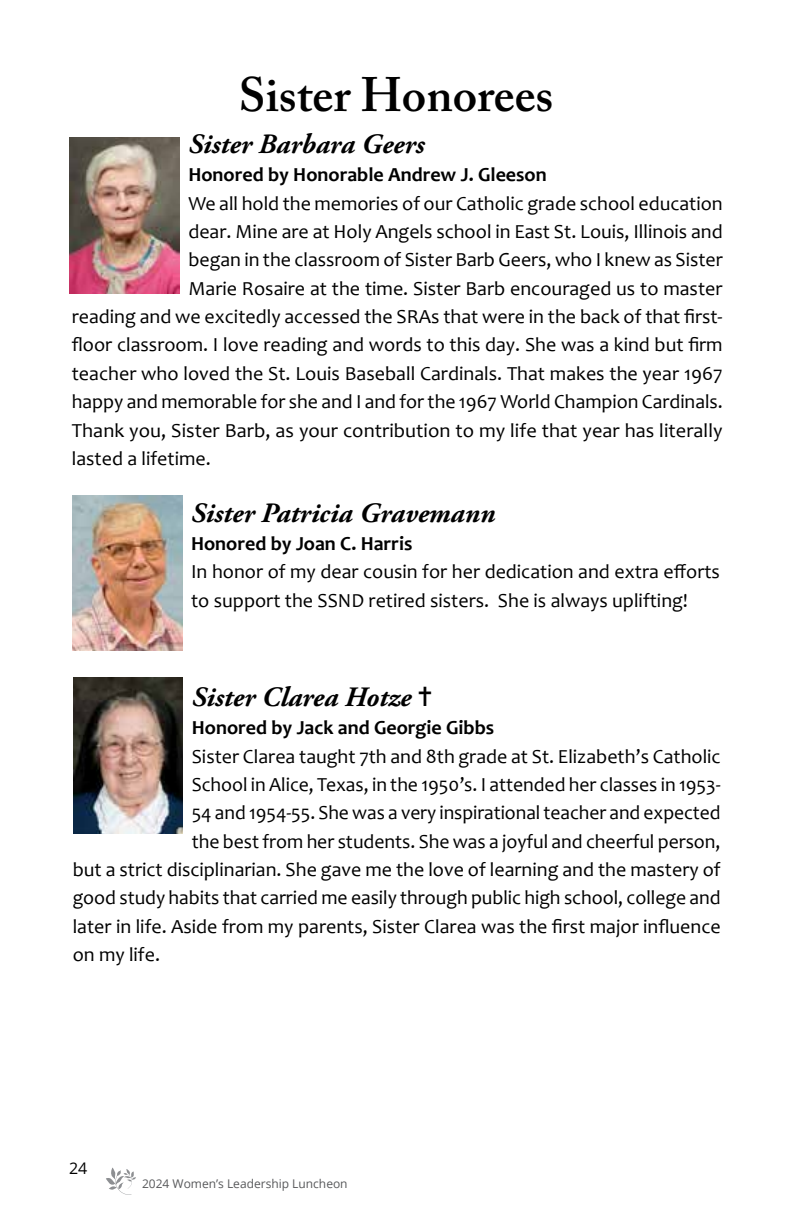
<style>
.page{position:relative;width:792px;height:1224px;background:#fff}
.page>*{position:absolute;margin:0;border:0;box-sizing:border-box;transform-origin:0 0}
.t1{font:600 48px "Adobe Caslon Pro";color:#000}
.t2{font:italic 700 28px "Adobe Garamond Pro";color:#000}
.t3{font:20px/28.4px "Candara";color:#000}
.t4{font:700 20px "Candara";color:#000}
.t5{font:16px "Open Sans";color:#000}
.t6{font:12px "Open Sans";color:#58595b}
</style>
<div class="page">
<img style="left:69px;top:137px;width:110px;height:156px">
<img style="left:72px;top:495px;width:110px;height:156px">
<img style="left:73px;top:677px;width:110px;height:156px">
<svg style="left:106px;top:1168px;width:30px;height:27px"></svg>
<h1 class="t1" style="left:239px;top:66px;width:316px">Sister Honorees</h1>
<h2 class="t2" style="left:188px;top:128px;width:238px">Sister Barbara Geers</h2>
<p class="t4" style="left:188px;top:162px;width:360px">Honored by Honorable Andrew J. Gleeson</p>
<p class="t3" style="left:188px;top:189px;width:536px">We all hold the memories of our Catholic grade school education</p>
<p class="t3" style="left:188px;top:217px;width:536px">dear. Mine are at Holy Angels school in East St. Louis, Illinois and</p>
<p class="t3" style="left:188px;top:246px;width:536px">began in the classroom of Sister Barb Geers, who I knew as Sister</p>
<p class="t3" style="left:188px;top:274px;width:536px">Marie Rosaire at the time. Sister Barb encouraged us to master</p>
<p class="t3" style="left:72px;top:302px;width:652px">reading and we excitedly accessed the SRAs that were in the back of that first-</p>
<p class="t3" style="left:72px;top:331px;width:652px">floor classroom. I love reading and words to this day. She was a kind but firm</p>
<p class="t3" style="left:72px;top:359px;width:652px">teacher who loved the St. Louis Baseball Cardinals. That makes the year 1967</p>
<p class="t3" style="left:72px;top:387px;width:653px">happy and memorable for she and I and for the 1967 World Champion Cardinals.</p>
<p class="t3" style="left:72px;top:416px;width:652px">Thank you, Sister Barb, as your contribution to my life that year has literally</p>
<p class="t3" style="left:72px;top:444px;width:140px">lasted a lifetime.</p>
<h2 class="t2" style="left:191px;top:497px;width:306px">Sister Patricia Gravemann</h2>
<p class="t4" style="left:191px;top:531px;width:223px">Honored by Joan C. Harris</p>
<p class="t3" style="left:191px;top:557px;width:530px">In honor of my dear cousin for her dedication and extra efforts to support the SSND retired sisters. She is always uplifting!</p>
<h2 class="t2" style="left:192px;top:681px;width:221px">Sister Clarea Hotze</h2>
<p class="t4" style="left:192px;top:715px;width:304px">Honored by Jack and Georgie Gibbs</p>
<p class="t3" style="left:192px;top:742px;width:530px">Sister Clarea taught 7th and 8th grade at St. Elizabeth’s Catholic</p>
<p class="t3" style="left:192px;top:770px;width:530px">School in Alice, Texas, in the 1950’s. I attended her classes in 1953-</p>
<p class="t3" style="left:192px;top:798px;width:530px">54 and 1954-55. She was a very inspirational teacher and expected</p>
<p class="t3" style="left:192px;top:827px;width:530px">the best from her students. She was a joyful and cheerful person,</p>
<p class="t3" style="left:73px;top:855px;width:650px">but a strict disciplinarian. She gave me the love of learning and the mastery of</p>
<p class="t3" style="left:73px;top:883px;width:649px">good study habits that carried me easily through public high school, college and</p>
<p class="t3" style="left:73px;top:912px;width:650px">later in life. Aside from my parents, Sister Clarea was the first major influence</p>
<p class="t3" style="left:73px;top:940px;width:89px">on my life.</p>
<p class="t5" style="left:69px;top:1157px;width:20px">24</p>
<p class="t6" style="left:142px;top:1175px;width:207px">2024 Women’s Leadership Luncheon</p>
</div>
